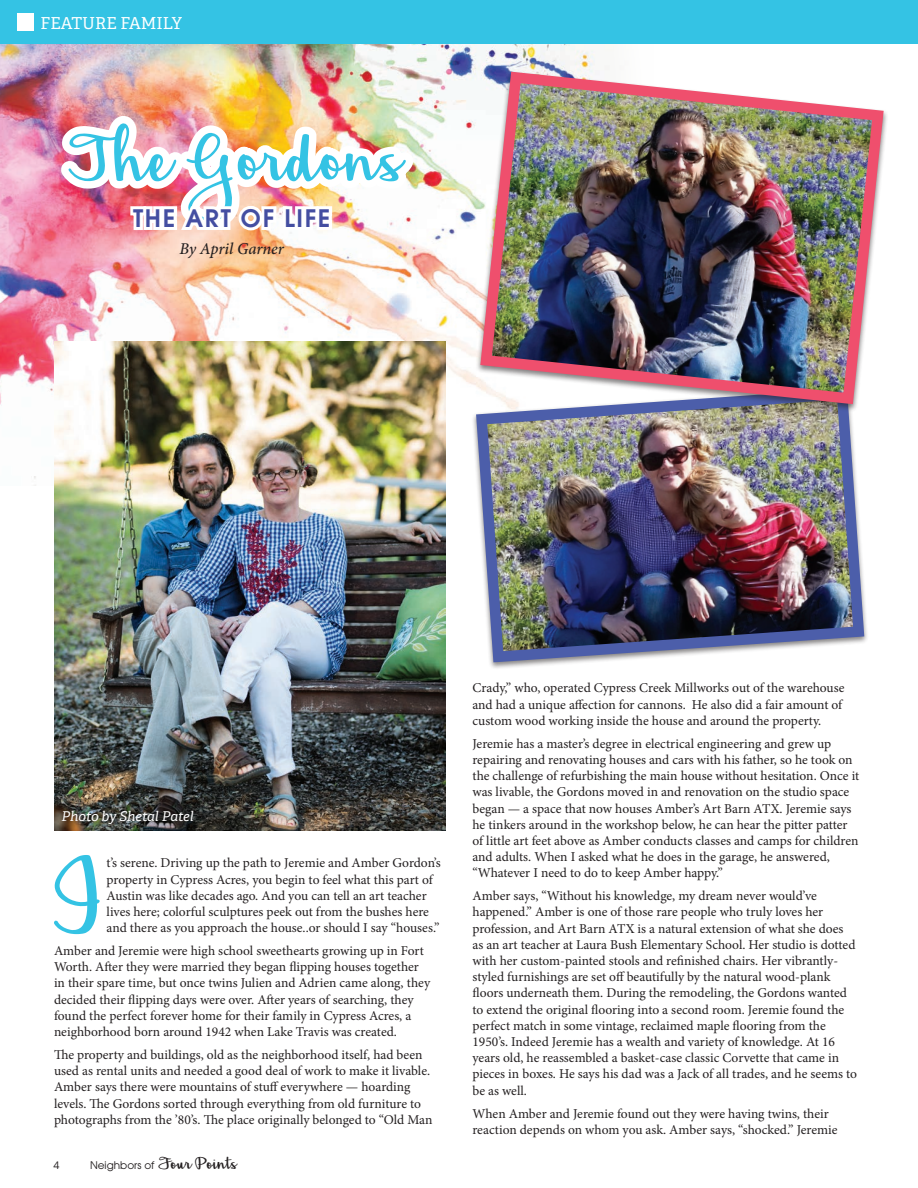
<style>
.page{position:relative;width:918px;height:1188px;background:#fff}
.page>*{position:absolute;margin:0;border:0;box-sizing:border-box;transform-origin:0 0}
.t1{font:165.3px "Hickory Jack";color:#34c3e4}
.t2{font:106.5px "Hickory Jack";color:#34c3e4}
.t3{font:27px "Hickory Jack";color:#231f20}
.t4{font:600 24px "AG Avalanche";letter-spacing:.07em;color:#444ea1}
.t5{font:16.5px "Adelle PE";color:#fff}
.t6{font:italic 500 16.5px "Minion Pro";letter-spacing:-.005em;color:#231f20}
.t7{font:13.5px/16.2px "Minion Pro";letter-spacing:-.005em;color:#231f20}
.t8{font:italic 13.5px "Adelle PE";color:#fff}
.t9{font:10.5px "AG Avalanche";color:#231f20}
.t10{font:10.5px "Open Sans";color:#231f20}
</style>
<div class="page">
<img style="left:0;top:43px;width:654px;height:436px">
<div style="left:0;top:0;width:918px;height:43px;background:#34c3e4"></div>
<div style="left:17px;top:14px;width:17px;height:17px;background:#fff"></div>
<img style="left:54px;top:341px;width:392px;height:490px">
<img style="left:470px;top:383px;width:397px;height:285px">
<img style="left:475px;top:66px;width:412px;height:344px">
<img style="left:48px;top:102px;width:378px;height:141px">
<p class="t5" style="left:40px;top:11px;width:143px">FEATURE FAMILY</p>
<h2 class="t2" style="left:67px;top:107px;width:335px">The Gordons</h2>
<h3 class="t4" style="left:133px;top:202px;width:199px">THE ART OF LIFE</h3>
<p class="t6" style="left:180px;top:237px;width:106px">By April Garner</p>
<p class="t8" style="left:62px;top:807px;width:134px">Photo by Shetal Patel</p>
<h1 class="t1" style="left:53px;top:816px;width:55px">I</h1>
<p class="t7" style="left:107px;top:855px;width:336px">t’s serene. Driving up the path to Jeremie and Amber Gordon’s property in Cypress Acres, you begin to feel what this part of Austin was like decades ago. And you can tell an art teacher lives here; colorful sculptures peek out from the bushes here and there as you approach the house..or should I say “houses.”</p>
<p class="t7" style="left:54px;top:943px;width:378px">Amber and Jeremie were high school sweethearts growing up in Fort Worth. After they were married they began flipping houses together in their spare time, but once twins Julien and Adrien came along, they decided their flipping days were over. After years of searching, they found the perfect forever home for their family in Cypress Acres, a neighborhood born around 1942 when Lake Travis was created.</p>
<p class="t7" style="left:54px;top:1047px;width:380px">The property and buildings, old as the neighborhood itself, had been used as rental units and needed a good deal of work to make it livable.<br>Amber says there were mountains of stuff everywhere — hoarding levels. The Gordons sorted through everything from old furniture to photographs from the ’80’s. The place originally belonged to “Old Man</p>
<p class="t10" style="left:53px;top:1158px;width:8px">4</p>
<p class="t9" style="left:90px;top:1158px;width:66px">Neighbors of</p>
<h3 class="t3" style="left:158px;top:1150px;width:80px">Four Points</h3>
<p class="t7" style="left:472px;top:680px;width:374px">Crady,” who, operated Cypress Creek Millworks out of the warehouse and had a unique affection for cannons. He also did a fair amount of custom wood working inside the house and around the property.</p>
<p class="t7" style="left:472px;top:735px;width:388px">Jeremie has a master’s degree in electrical engineering and grew up repairing and renovating houses and cars with his father, so he took on the challenge of refurbishing the main house without hesitation. Once it was livable, the Gordons moved in and renovation on the studio space began — a space that now houses Amber’s Art Barn ATX. Jeremie says he tinkers around in the workshop below, he can hear the pitter patter of little art feet above as Amber conducts classes and camps for children and adults. When I asked what he does in the garage, he answered, “Whatever I need to do to keep Amber happy.”</p>
<p class="t7" style="left:472px;top:888px;width:386px">Amber says, “Without his knowledge, my dream never would’ve happened.” Amber is one of those rare people who truly loves her profession, and Art Barn ATX is a natural extension of what she does as an art teacher at Laura Bush Elementary School. Her studio is dotted with her custom-painted stools and refinished chairs. Her vibrantly&shy;styled furnishings are set off beautifully by the natural wood-plank floors underneath them. During the remodeling, the Gordons wanted to extend the original flooring into a second room. Jeremie found the perfect match in some vintage, reclaimed maple flooring from the 1950’s. Indeed Jeremie has a wealth and variety of knowledge. At 16 years old, he reassembled a basket-case classic Corvette that came in pieces in boxes. He says his dad was a Jack of all trades, and he seems to be as well.</p>
<p class="t7" style="left:472px;top:1105px;width:367px">When Amber and Jeremie found out they were having twins, their reaction depends on whom you ask. Amber says, “shocked.” Jeremie</p>
</div>
